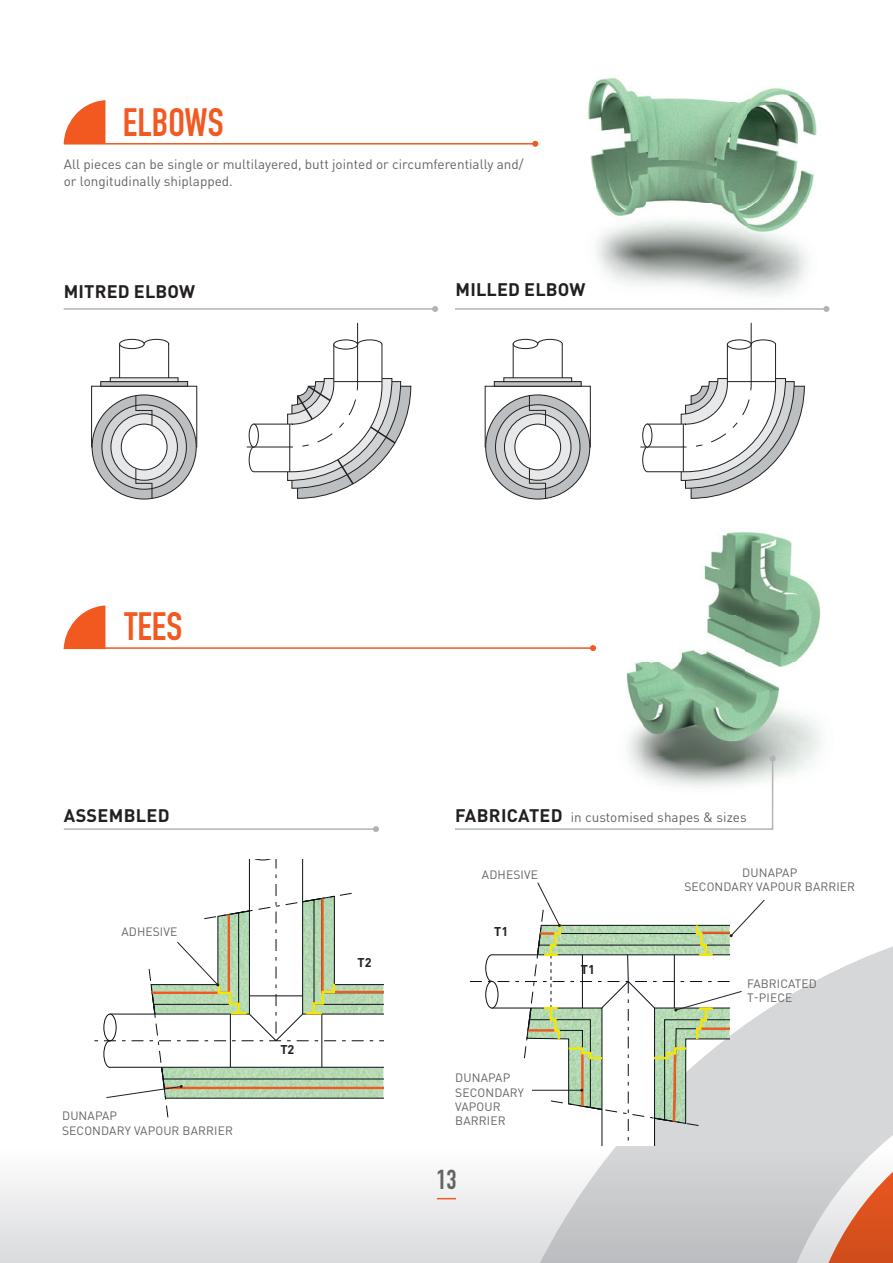
<style>
.page{position:relative;width:893px;height:1263px;background:#fff}
.page>*{position:absolute;margin:0;border:0;box-sizing:border-box;transform-origin:0 0}
.t1{font:700 39px "DIN Condensed";color:#f15921}
.t2{font:700 27px "DIN Condensed";color:#636366}
.t3{font:700 18px "DIN Pro";letter-spacing:.01em;color:#231f20}
.t4{font:13.5px/16.2px "DIN Pro";color:#636366}
.t5{font:700 12.6px "DIN Pro";letter-spacing:.005em;color:#231f20}
.t6{font:12px/14.4px "DIN Pro";letter-spacing:.01em;color:#636366}
.s1{font-weight:700;font-size:18px;color:#231f20}
</style>
<div class="page">
<svg style="left:0;top:1177px;width:540px;height:86px"></svg>
<svg style="left:540px;top:1145px;width:353px;height:118px"></svg>
<svg style="left:828px;top:1172px;width:65px;height:91px"></svg>
<img style="left:547px;top:78px;width:283px;height:261px">
<img style="left:626px;top:532px;width:196px;height:246px">
<hr style="left:64px;top:143px;width:471px;height:2px;background:#f15921">
<svg style="left:532px;top:141px;width:6px;height:6px"></svg>
<svg style="left:470px;top:882px;width:423px;height:263px"></svg>
<hr style="left:64px;top:647px;width:529px;height:2px;background:#f15921">
<svg style="left:590px;top:645px;width:6px;height:6px"></svg>
<svg style="left:119px;top:339px;width:50px;height:38px"></svg>
<div style="left:91px;top:386px;width:106px;height:61px;border:1px solid #231f20"></div>
<hr style="left:101px;top:382px;width:87px;height:4px;background:#bcbfc1">
<div style="left:100px;top:381px;width:88px;height:6px;border:1px solid #231f20"></div>
<hr style="left:110px;top:378px;width:68px;height:4px;background:#e6e8e9">
<div style="left:110px;top:377px;width:68px;height:5px;border:1px solid #231f20"></div>
<svg style="left:92px;top:395px;width:104px;height:104px;fill:#bcbfc1"></svg>
<svg style="left:102px;top:405px;width:84px;height:84px;fill:#cfd3d3"></svg>
<div style="left:111px;top:414px;width:66px;height:66px;background:#e6e8e9;border-radius:50%"></div>
<div style="left:121px;top:424px;width:46px;height:46px;background:#fff;border-radius:50%"></div>
<div style="left:121px;top:424px;width:46px;height:46px;border:1px solid #231f20;border-radius:50%"></div>
<div style="left:120px;top:339px;width:24px;height:10px;background:#fff;border-radius:50%"></div>
<div style="left:119px;top:339px;width:25px;height:10px;border:1px solid #231f20;border-radius:50%"></div>
<hr style="left:247px;top:447px;width:45px;height:1px;background:#231f20">
<svg style="left:248px;top:339px;width:164px;height:160px"></svg>
<hr style="left:357px;top:323px;width:1px;height:61px;background:#231f20">
<svg style="left:135px;top:396px;width:18px;height:29px"></svg>
<svg style="left:135px;top:469px;width:18px;height:29px"></svg>
<svg style="left:512px;top:339px;width:51px;height:38px"></svg>
<div style="left:485px;top:386px;width:106px;height:61px;border:1px solid #231f20"></div>
<hr style="left:494px;top:382px;width:87px;height:4px;background:#bcbfc1">
<div style="left:494px;top:381px;width:88px;height:6px;border:1px solid #231f20"></div>
<hr style="left:504px;top:378px;width:68px;height:4px;background:#e6e8e9">
<div style="left:503px;top:377px;width:69px;height:5px;border:1px solid #231f20"></div>
<svg style="left:486px;top:395px;width:104px;height:104px;fill:#bcbfc1"></svg>
<svg style="left:495px;top:405px;width:85px;height:84px;fill:#cfd3d3"></svg>
<svg style="left:504px;top:414px;width:67px;height:66px"></svg>
<div style="left:515px;top:424px;width:46px;height:46px;background:#fff;border-radius:50%"></div>
<div style="left:514px;top:424px;width:47px;height:46px;border:1px solid #231f20;border-radius:50%"></div>
<div style="left:513px;top:339px;width:25px;height:10px;background:#fff;border-radius:50%"></div>
<div style="left:513px;top:339px;width:25px;height:10px;border:1px solid #231f20;border-radius:50%"></div>
<hr style="left:640px;top:447px;width:45px;height:1px;background:#231f20">
<svg style="left:642px;top:339px;width:163px;height:160px"></svg>
<hr style="left:751px;top:323px;width:1px;height:61px;background:#231f20">
<svg style="left:529px;top:396px;width:17px;height:29px"></svg>
<svg style="left:529px;top:469px;width:17px;height:29px"></svg>
<svg style="left:455px;top:755px;width:321px;height:75px"></svg>
<hr style="left:455px;top:308px;width:371px;height:2px;background:#b2b3b7">
<svg style="left:823px;top:306px;width:6px;height:6px"></svg>
<hr style="left:64px;top:308px;width:371px;height:2px;background:#b2b3b7">
<svg style="left:432px;top:306px;width:6px;height:6px"></svg>
<hr style="left:64px;top:828px;width:312px;height:2px;background:#b2b3b7">
<svg style="left:373px;top:826px;width:6px;height:6px"></svg>
<svg style="left:64px;top:100px;width:41px;height:43px"></svg>
<svg style="left:64px;top:605px;width:41px;height:42px"></svg>
<svg style="left:94px;top:860px;width:289px;height:258px"></svg>
<svg style="left:437px;top:1198px;width:19px;height:1px"></svg>
<h1 class="t1" style="left:123px;top:96px;width:102px">ELBOWS</h1>
<p class="t4" style="left:64px;top:156px;width:461px">All pieces can be single or multilayered, butt jointed or circumferentially and/ or longitudinally shiplapped.</p>
<h3 class="t3" style="left:64px;top:279px;width:133px">MITRED ELBOW</h3>
<h3 class="t3" style="left:456px;top:277px;width:131px">MILLED ELBOW</h3>
<h1 class="t1" style="left:125px;top:600px;width:59px">TEES</h1>
<h3 class="t3" style="left:64px;top:803px;width:107px">ASSEMBLED</h3>
<p class="t4" style="left:455px;top:809px;width:293px"><span class="s1">FABRICATED</span> in customised shapes &amp; sizes</p>
<p class="t6" style="left:121px;top:924px;width:57px">ADHESIVE</p>
<p class="t6" style="left:62px;top:1108px;width:172px">DUNAPAP<br>SECONDARY VAPOUR BARRIER</p>
<p class="t5" style="left:280px;top:1041px;width:16px">T2</p>
<p class="t5" style="left:357px;top:954px;width:16px">T2</p>
<p class="t6" style="left:482px;top:867px;width:57px">ADHESIVE</p>
<p class="t5" style="left:494px;top:923px;width:16px">T1</p>
<p class="t6" style="left:455px;top:1070px;width:70px">DUNAPAP<br>SECONDARY<br>VAPOUR<br>BARRIER</p>
<h2 class="t2" style="left:436px;top:1161px;width:22px">13</h2>
<p class="t5" style="left:581px;top:961px;width:16px">T1</p>
<p class="t6" style="left:684px;top:865px;width:172px;text-align:center">DUNAPAP<br>SECONDARY VAPOUR BARRIER</p>
<p class="t6" style="left:747px;top:975px;width:71px">FABRICATED<br>T-PIECE</p>
</div>
